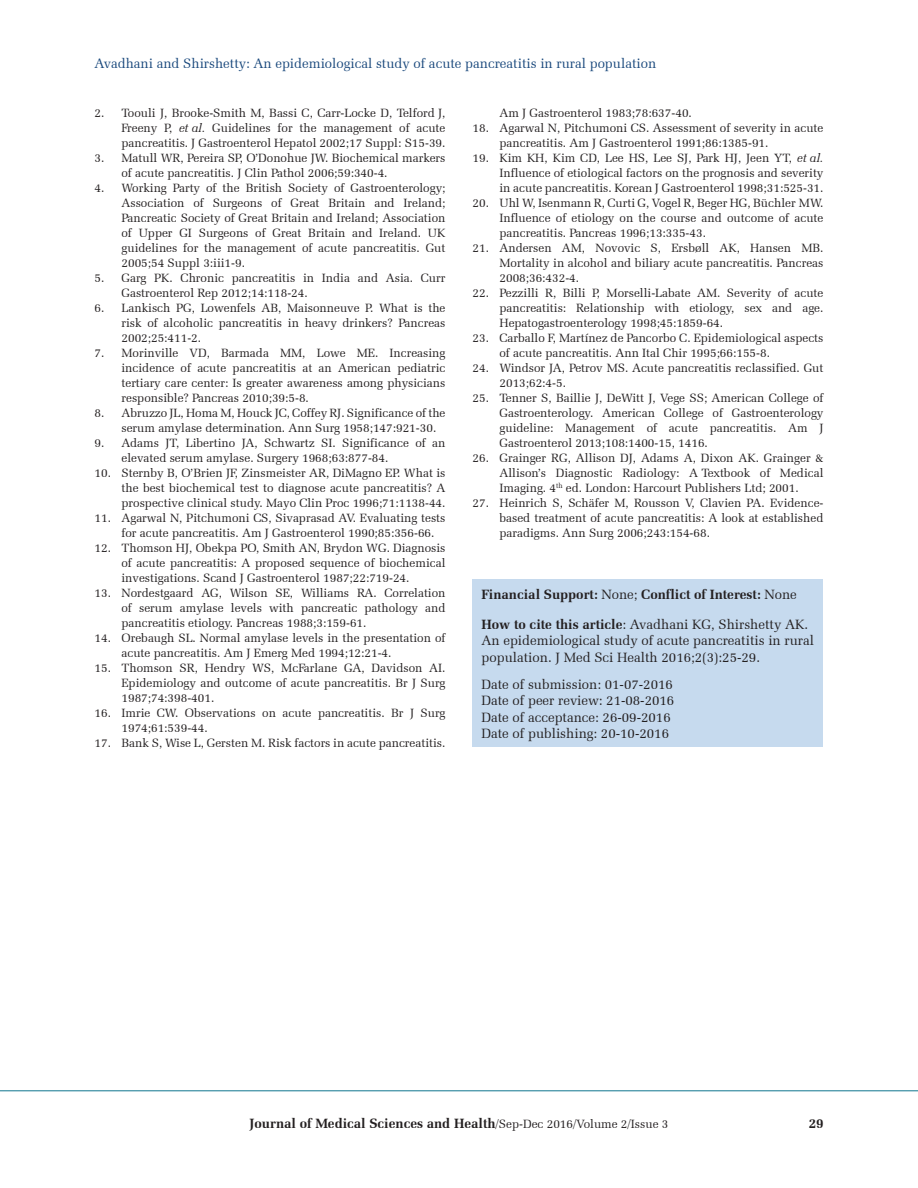
<style>
.page{position:relative;width:918px;height:1188px;background:#fff}
.page>*{position:absolute;margin:0;border:0;box-sizing:border-box;transform-origin:0 0}
.t1{font:13.5px/16.5px "Zapf Elliptical 711 BT";color:#231f20}
.t2{font:700 13.5px "Zapf Elliptical 711 BT";color:#231f20}
.t3{font:13.5px "Zapf Elliptical 711 BT";color:#19487c}
.t4{font:12px/15px "Zapf Elliptical 711 BT";color:#231f20;text-align:justify}
.s1{font-style:italic}
.s2{font-weight:400}
.s3{font-weight:700}
.s4{font-weight:400;font-size:12px}
</style>
<div class="page">
<hr style="left:0;top:1090px;width:918px;height:1px;background:#2a849b">
<div style="left:472px;top:579px;width:352px;height:168px;background:#c6daee"></div>
<p class="t3" style="left:94px;top:55px;width:563px">Avadhani and Shirshetty: An epidemiological study of acute pancreatitis in rural population</p>
<p class="t4" style="left:122px;top:105px;width:326px;text-indent:-27px">2. Toouli J, Brooke-Smith M, Bassi C, Carr-Locke D, Telford J, Freeny P, <span class="s1">et al.</span> Guidelines for the management of acute pancreatitis. J Gastroenterol Hepatol 2002;17 Suppl: S15-39.</p>
<p class="t4" style="left:122px;top:150px;width:325px;text-indent:-27px">3. Matull WR, Pereira SP, O’Donohue JW. Biochemical markers of acute pancreatitis. J Clin Pathol 2006;59:340-4.</p>
<p class="t4" style="left:122px;top:180px;width:325px;text-indent:-27px">4. Working Party of the British Society of Gastroenterology; Association of Surgeons of Great Britain and Ireland; Pancreatic Society of Great Britain and Ireland; Association of Upper GI Surgeons of Great Britain and Ireland. UK guidelines for the management of acute pancreatitis. Gut 2005;54 Suppl 3:iii1-9.</p>
<p class="t4" style="left:122px;top:270px;width:326px;text-indent:-27px">5. Garg PK. Chronic pancreatitis in India and Asia. Curr<br>Gastroenterol Rep 2012;14:118-24.</p>
<p class="t4" style="left:122px;top:300px;width:326px;text-indent:-27px">6. Lankisch PG, Lowenfels AB, Maisonneuve P. What is the risk of alcoholic pancreatitis in heavy drinkers? Pancreas 2002;25:411-2.</p>
<p class="t4" style="left:122px;top:345px;width:325px;text-indent:-27px">7. Morinville VD, Barmada MM, Lowe ME. Increasing incidence of acute pancreatitis at an American pediatric tertiary care center: Is greater awareness among physicians responsible? Pancreas 2010;39:5-8.</p>
<p class="t4" style="left:122px;top:405px;width:326px;text-indent:-27px">8. Abruzzo JL, Homa M, Houck JC, Coffey RJ. Significance of the serum amylase determination. Ann Surg 1958;147:921-30.</p>
<p class="t4" style="left:122px;top:435px;width:325px;text-indent:-27px">9. Adams JT, Libertino JA, Schwartz SI. Significance of an elevated serum amylase. Surgery 1968;63:877-84.</p>
<p class="t4" style="left:122px;top:465px;width:326px;text-indent:-27px">10. Sternby B, O’Brien JF, Zinsmeister AR, DiMagno EP. What is the best biochemical test to diagnose acute pancreatitis? A prospective clinical study. Mayo Clin Proc 1996;71:1138-44.</p>
<p class="t4" style="left:122px;top:510px;width:325px;text-indent:-27px">11. Agarwal N, Pitchumoni CS, Sivaprasad AV. Evaluating tests for acute pancreatitis. Am J Gastroenterol 1990;85:356-66.</p>
<p class="t4" style="left:122px;top:540px;width:326px;text-indent:-27px">12. Thomson HJ, Obekpa PO, Smith AN, Brydon WG. Diagnosis of acute pancreatitis: A proposed sequence of biochemical investigations. Scand J Gastroenterol 1987;22:719-24.</p>
<p class="t4" style="left:122px;top:585px;width:325px;text-indent:-27px">13. Nordestgaard AG, Wilson SE, Williams RA. Correlation of serum amylase levels with pancreatic pathology and pancreatitis etiology. Pancreas 1988;3:159-61.</p>
<p class="t4" style="left:122px;top:630px;width:325px;text-indent:-27px">14. Orebaugh SL. Normal amylase levels in the presentation of acute pancreatitis. Am J Emerg Med 1994;12:21-4.</p>
<p class="t4" style="left:122px;top:660px;width:326px;text-indent:-27px">15. Thomson SR, Hendry WS, McFarlane GA, Davidson AI.<br>Epidemiology and outcome of acute pancreatitis. Br J Surg 1987;74:398-401.</p>
<p class="t4" style="left:122px;top:705px;width:325px;text-indent:-27px">16. Imrie CW. Observations on acute pancreatitis. Br J Surg<br>1974;61:539-44.</p>
<p class="t4" style="left:94px;top:735px;width:352px">17. Bank S, Wise L, Gersten M. Risk factors in acute pancreatitis.</p>
<p class="t4" style="left:500px;top:105px;width:194px">Am J Gastroenterol 1983;78:637-40.</p>
<p class="t4" style="left:500px;top:120px;width:325px;text-indent:-27px">18. Agarwal N, Pitchumoni CS. Assessment of severity in acute pancreatitis. Am J Gastroenterol 1991;86:1385-91.</p>
<p class="t4" style="left:500px;top:150px;width:326px;text-indent:-27px">19. Kim KH, Kim CD, Lee HS, Lee SJ, Park HJ, Jeen YT, <span class="s1">et al.<br></span>Influence of etiological factors on the prognosis and severity in acute pancreatitis. Korean J Gastroenterol 1998;31:525-31.</p>
<p class="t4" style="left:500px;top:195px;width:326px;text-indent:-27px">20. Uhl W, Isenmann R, Curti G, Vogel R, Beger HG, Büchler MW.<br>Influence of etiology on the course and outcome of acute pancreatitis. Pancreas 1996;13:335-43.</p>
<p class="t4" style="left:500px;top:240px;width:325px;text-indent:-27px">21. Andersen AM, Novovic S, Ersbøll AK, Hansen MB.<br>Mortality in alcohol and biliary acute pancreatitis. Pancreas 2008;36:432-4.</p>
<p class="t4" style="left:500px;top:285px;width:325px;text-indent:-27px">22. Pezzilli R, Billi P, Morselli-Labate AM. Severity of acute pancreatitis: Relationship with etiology, sex and age.<br>Hepatogastroenterology 1998;45:1859-64.</p>
<p class="t4" style="left:500px;top:330px;width:325px;text-indent:-27px">23. Carballo F, Martínez de Pancorbo C. Epidemiological aspects of acute pancreatitis. Ann Ital Chir 1995;66:155-8.</p>
<p class="t4" style="left:500px;top:360px;width:325px;text-indent:-27px">24. Windsor JA, Petrov MS. Acute pancreatitis reclassified. Gut<br>2013;62:4-5.</p>
<p class="t4" style="left:500px;top:390px;width:325px;text-indent:-27px">25. Tenner S, Baillie J, DeWitt J, Vege SS; American College of Gastroenterology. American College of Gastroenterology guideline: Management of acute pancreatitis. Am J Gastroenterol 2013;108:1400-15, 1416.</p>
<p class="t4" style="left:500px;top:450px;width:326px;text-indent:-27px">26. Grainger RG, Allison DJ, Adams A, Dixon AK. Grainger &amp; Allison’s Diagnostic Radiology: A Textbook of Medical Imaging. 4<sup>th</sup> ed. London: Harcourt Publishers Ltd; 2001.</p>
<p class="t4" style="left:500px;top:495px;width:325px;text-indent:-27px">27. Heinrich S, Schäfer M, Rousson V, Clavien PA. Evidence&shy;based treatment of acute pancreatitis: A look at established paradigms. Ann Surg 2006;243:154-68.</p>
<p class="t2" style="left:482px;top:586px;width:317px">Financial Support: <span class="s2">None;</span> Conflict of Interest: <span class="s2">None</span></p>
<p class="t1" style="left:481px;top:616px;width:334px"><span class="s3">How to cite this article</span>: Avadhani KG, Shirshetty AK.<br>An epidemiological study of acute pancreatitis in rural population. J Med Sci Health 2016;2(3):25-29.</p>
<p class="t1" style="left:481px;top:676px;width:194px">Date of submission: 01-07-2016<br>Date of peer review: 21-08-2016<br>Date of acceptance: 26-09-2016<br>Date of publishing: 20-10-2016</p>
<p class="t2" style="left:250px;top:1115px;width:420px">Journal of Medical Sciences and Health<span class="s4">/Sep-Dec 2016/Volume 2/Issue 3</span></p>
<p class="t2" style="left:809px;top:1115px;width:16px">29</p>
</div>
